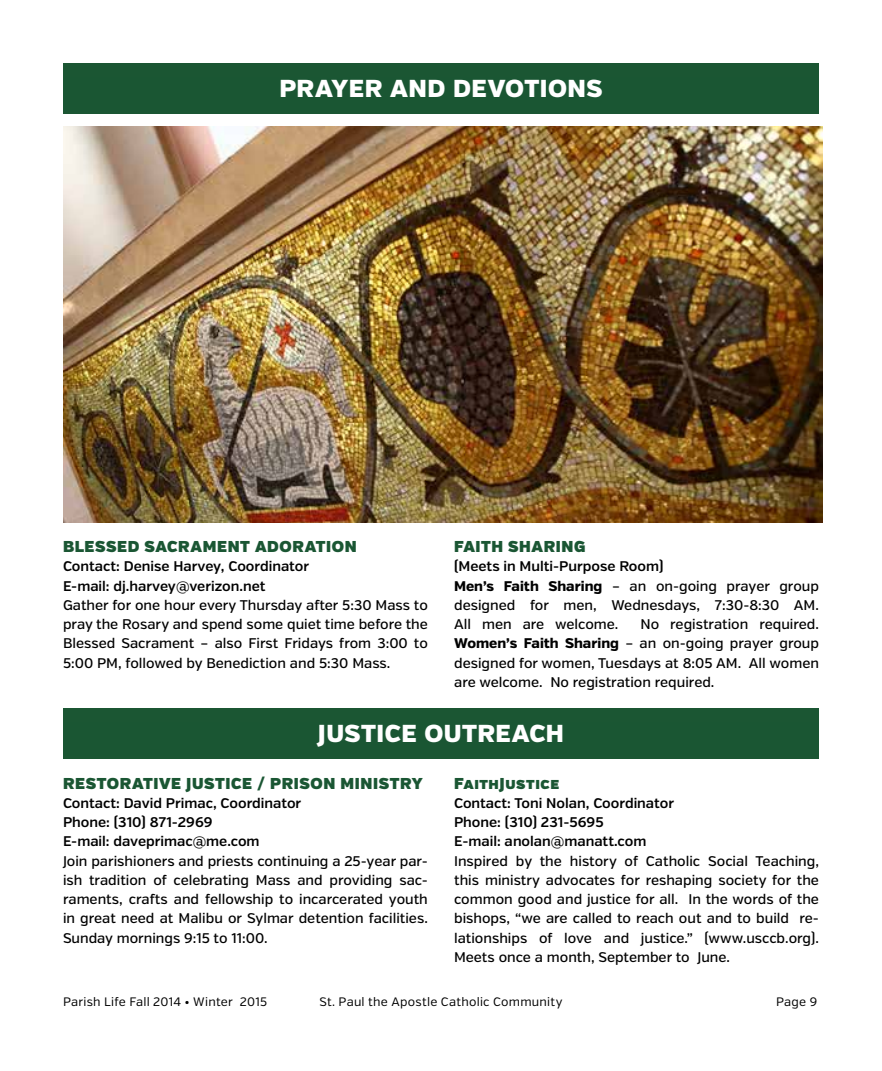
<style>
.page{position:relative;width:882px;height:1071px;background:#fff}
.page>*{position:absolute;margin:0;border:0;box-sizing:border-box;transform-origin:0 0}
.t1{font:900 24.5px "Verb";letter-spacing:.02em;color:#fff}
.t2{font:15.75px "Verb Ultra";letter-spacing:.04em;color:#1a5633}
.t3{font:500 14px/19.2px "Verb";color:#000;text-align:justify}
.t4{font:600 14px/19.2px "Verb";color:#000}
.t5{font:12.25px "Verb";letter-spacing:.02em;color:#000}
.s1{font-weight:600}
.s2{font-weight:800}
</style>
<div class="page">
<div style="left:63px;top:63px;width:756px;height:51px;background:#1b5633"></div>
<img style="left:63px;top:126px;width:759px;height:397px">
<div style="left:63px;top:708px;width:756px;height:51px;background:#1b5633"></div>
<h1 class="t1" style="left:280px;top:73px;width:324px">PRAYER AND DEVOTIONS</h1>
<p class="t2" style="left:63px;top:537px;width:282px">BLESSED SACRAMENT ADORATION</p>
<p class="t4" style="left:63px;top:557px;width:248px">Contact: Denise Harvey, Coordinator<br>E-mail: dj.harvey@verizon.net</p>
<p class="t3" style="left:63px;top:596px;width:366px">Gather for one hour every Thursday after 5:30 Mass to pray the Rosary and spend some quiet time before the Blessed Sacrament – also First Fridays from 3:00 to 5:00 PM, followed by Benediction and 5:30 Mass.</p>
<p class="t2" style="left:454px;top:537px;width:77px">FAITH SHARI</p>
<p class="t2" style="left:562px;top:537px;width:25px">NG</p>
<p class="t3" style="left:454px;top:557px;width:366px;text-align:left"><span class="s1">(Meets in Multi-Purpose Room)<br></span><span class="s2">Men’s Faith Sharing</span> – an on-going prayer group designed for men, Wednesdays, 7:30-8:30 AM.<br>All men are welcome.</p>
<p class="t3" style="left:454px;top:615px;width:366px;text-indent:186px">No registration required.<br><span class="s2">Women’s Faith Sharing</span> – an on-going prayer group designed for women, Tuesdays at 8:05 AM. All women are welcome. No registration required.</p>
<h1 class="t1" style="left:318px;top:718px;width:248px">JUSTICE OUTREACH</h1>
<p class="t2" style="left:63px;top:773px;width:101px">RESTORATIVE</p>
<p class="t2" style="left:186px;top:773px;width:49px">JUSTICE</p>
<p class="t2" style="left:257px;top:773px;width:35px">/ PRIS</p>
<p class="t2" style="left:310px;top:773px;width:114px">ON MINISTRY</p>
<p class="t4" style="left:63px;top:794px;width:240px">Contact: David Primac, Coordinator<br>Phone: (310) 871-2969<br>E-mail: daveprimac@me.com</p>
<p class="t3" style="left:63px;top:851px;width:366px">Join parishioners and priests continuing a 25-year par&shy;ish tradition of celebrating Mass and providing sac&shy;raments, crafts and fellowship to incarcerated youth in great need at Malibu or Sylmar detention facilities.<br>Sunday mornings 9:15 to 11:00.</p>
<p class="t2" style="left:454px;top:773px;width:107px">FAITHJUSTICE</p>
<p class="t4" style="left:454px;top:794px;width:222px">Contact: Toni Nolan, Coordinator<br>Phone: (310) 231-5695<br>E-mail: anolan@manatt.com</p>
<p class="t3" style="left:454px;top:851px;width:366px">Inspired by the history of Catholic Social Teaching, this ministry advocates for reshaping society for the common good and justice for all. In the words of the bishops, “we are called to reach out and to build re&shy;lationships of love and justice.” (www.usccb.org).<br>Meets once a month, September to June.</p>
<p class="t5" style="left:63px;top:994px;width:206px">Parish Life Fall 2014 • Winter 2015</p>
<p class="t5" style="left:319px;top:994px;width:245px">St. Paul the Apostle Catholic Community</p>
<p class="t5" style="left:776px;top:994px;width:43px">Page 9</p>
</div>
